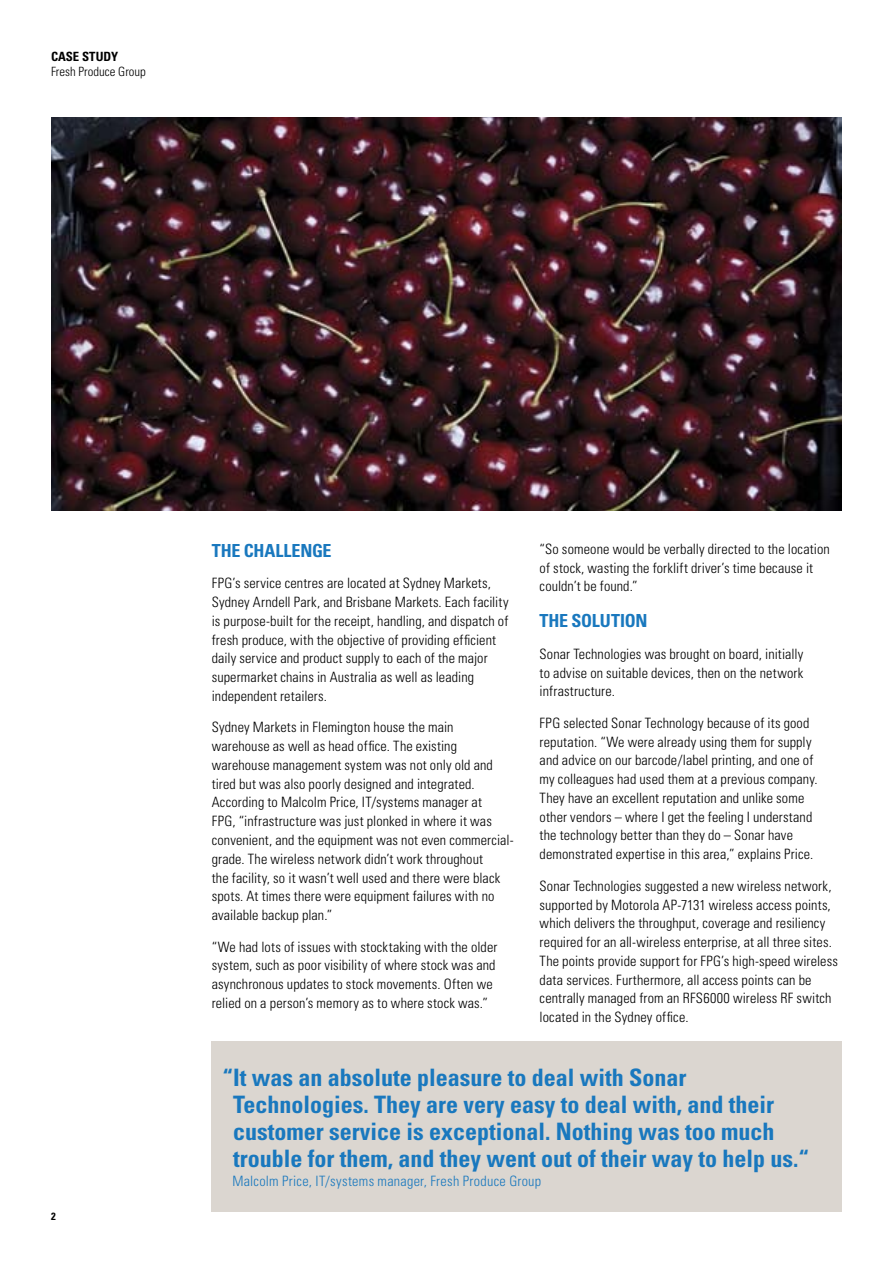
<style>
.page{position:relative;width:893px;height:1263px;background:#fff}
.page>*{position:absolute;margin:0;border:0;box-sizing:border-box;transform-origin:0 0}
.t1{font:700 condensed 24px/27px "Univers";color:#1978be}
.t2{font:700 condensed 18px "Univers";letter-spacing:-.005em;color:#1978be}
.t3{font:300 condensed 14.25px/18.8px "Univers";letter-spacing:.01em;color:#000}
.t4{font:300 condensed 14.25px "Univers";letter-spacing:.02em;color:#1978be}
.t5{font:300 condensed 12.75px "Univers";color:#000}
.t6{font:700 condensed 12.75px "Univers";color:#000}
.t7{font:700 condensed 10.5px "Univers";color:#000}
</style>
<div class="page">
<div style="left:212px;top:1042px;width:630px;height:170px;background:#dbd6d0"></div>
<img style="left:51px;top:117px;width:791px;height:393px">
<p class="t6" style="left:51px;top:49px;width:69px">CASE STUDY</p>
<p class="t5" style="left:51px;top:64px;width:96px">Fresh Produce Group</p>
<p class="t7" style="left:51px;top:1210px;width:6px">2</p>
<p class="t2" style="left:212px;top:539px;width:121px">THE CHALLENGE</p>
<p class="t3" style="left:212px;top:574px;width:298px">FPG’s service centres are located at Sydney Markets, Sydney Arndell Park, and Brisbane Markets. Each facility is purpose-built for the receipt, handling, and dispatch of fresh produce, with the objective of providing efficient daily service and product supply to each of the major supermarket chains in Australia as well as leading independent retailers.</p>
<p class="t3" style="left:212px;top:718px;width:303px">Sydney Markets in Flemington house the main warehouse as well as head office. The existing warehouse management system was not only old and tired but was also poorly designed and integrated.<br>According to Malcolm Price, IT/systems manager at<br>FPG, “infrastructure was just plonked in where it was convenient, and the equipment was not even commercial&shy;grade. The wireless network didn’t work throughout<br>the facility, so it wasn’t well used and there were black spots. At times there were equipment failures with no available backup plan.”</p>
<p class="t3" style="left:212px;top:937px;width:287px">“We had lots of issues with stocktaking with the older system, such as poor visibility of where stock was and asynchronous updates to stock movements. Often we relied on a person’s memory as to where stock was.”</p>
<p class="t3" style="left:540px;top:539px;width:292px">“So someone would be verbally directed to the location of stock, wasting the forklift driver’s time because it couldn’t be found.”</p>
<p class="t2" style="left:540px;top:610px;width:107px">THE SOLUTION</p>
<p class="t3" style="left:540px;top:644px;width:265px;text-align:justify">Sonar Technologies was brought on board, initially to advise on suitable devices, then on the network infrastructure.</p>
<p class="t3" style="left:540px;top:713px;width:280px">FPG selected Sonar Technology because of its good reputation. “We were already using them for supply and advice on our barcode/label printing, and one of my colleagues had used them at a previous company.<br>They have an excellent reputation and unlike some other vendors – where I get the feeling I understand the technology better than they do – Sonar have demonstrated expertise in this area,” explains Price.</p>
<p class="t3" style="left:540px;top:876px;width:300px">Sonar Technologies suggested a new wireless network, supported by Motorola AP-7131 wireless access points, which delivers the throughput, coverage and resiliency required for an all-wireless enterprise, at all three sites.<br>The points provide support for FPG’s high-speed wireless data services. Furthermore, all access points can be centrally managed from an RFS6000 wireless RF switch located in the Sydney office.</p>
<h1 class="t1" style="left:233px;top:1064px;width:577px;text-indent:-11px">“ It was an absolute pleasure to deal with Sonar Technologies. They are very easy to deal with, and their customer service is exceptional. Nothing was too much trouble for them, and they went out of their way to help us.“</h1>
<p class="t4" style="left:232px;top:1172px;width:310px">Malcolm Price, IT/systems manager, Fresh Produce Group</p>
</div>
